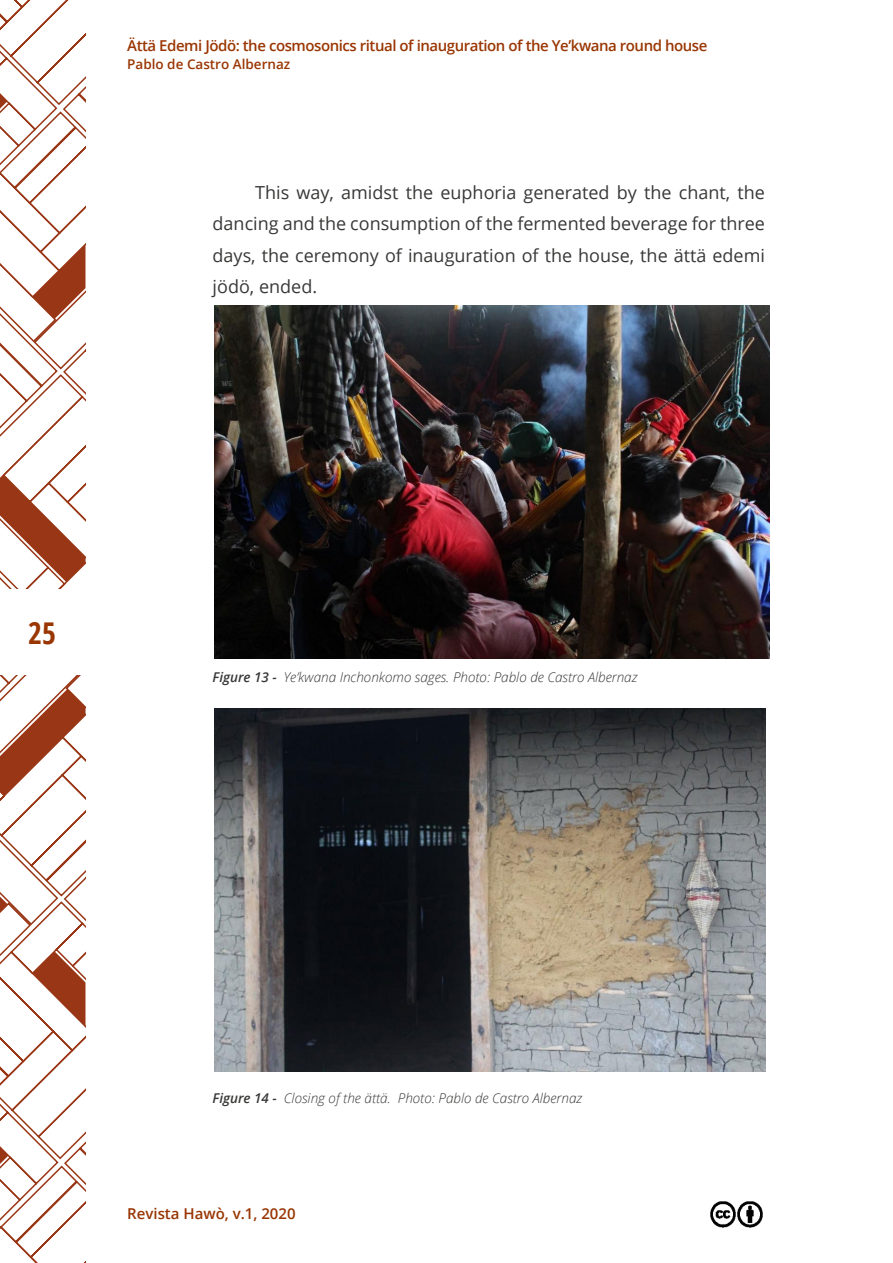
<style>
.page{position:relative;width:893px;height:1263px;background:#fff}
.page>*{position:absolute;margin:0;border:0;box-sizing:border-box;transform-origin:0 0}
.t1{font:700 30px "Open Sans Condensed";color:#993603}
.t2{font:18px/31.5px "Open Sans";color:#383837;text-align:justify}
.t3{font:600 15px "Open Sans";letter-spacing:-.03em;color:#993603}
.t4{font:600 15px "Open Sans";color:#983503}
.t5{font:italic 300 13.5px "Open Sans";color:#383837}
.t6{font:600 13.5px "Open Sans";color:#993603}
.s1{font-weight:600}
</style>
<div class="page">
<svg style="left:0;top:1px;width:86px;height:1262px"></svg>
<div style="left:0;top:590px;width:91px;height:85px;background:#fff"></div>
<img style="left:710px;top:1202px;width:25px;height:25px">
<img style="left:735px;top:1202px;width:28px;height:25px">
<img style="left:215px;top:708px;width:551px;height:363px">
<img style="left:215px;top:306px;width:554px;height:353px">
<p class="t3" style="left:127px;top:35px;width:582px">Ättä Edemi Jödö: the cosmosonics ritual of inauguration of the Ye’kwana round house</p>
<p class="t6" style="left:127px;top:55px;width:165px">Pablo de Castro Albernaz</p>
<p class="t2" style="left:213px;top:176px;width:554px;text-indent:43px">This way, amidst the euphoria generated by the chant, the dancing and the consumption of the fermented beverage for three days, the ceremony of inauguration of the house, the ättä edemi jödö, ended.</p>
<h1 class="t1" style="left:28px;top:612px;width:29px">25</h1>
<p class="t5" style="left:213px;top:668px;width:426px"><span class="s1">Figure 13 -</span> Ye’kwana Inchonkomo sages. Photo: Pablo de Castro Albernaz</p>
<p class="t5" style="left:213px;top:1089px;width:371px"><span class="s1">Figure 14 -</span> Closing of the ättä. Photo: Pablo de Castro Albernaz</p>
<p class="t4" style="left:127px;top:1203px;width:170px">Revista Hawò, v.1, 2020</p>
</div>
